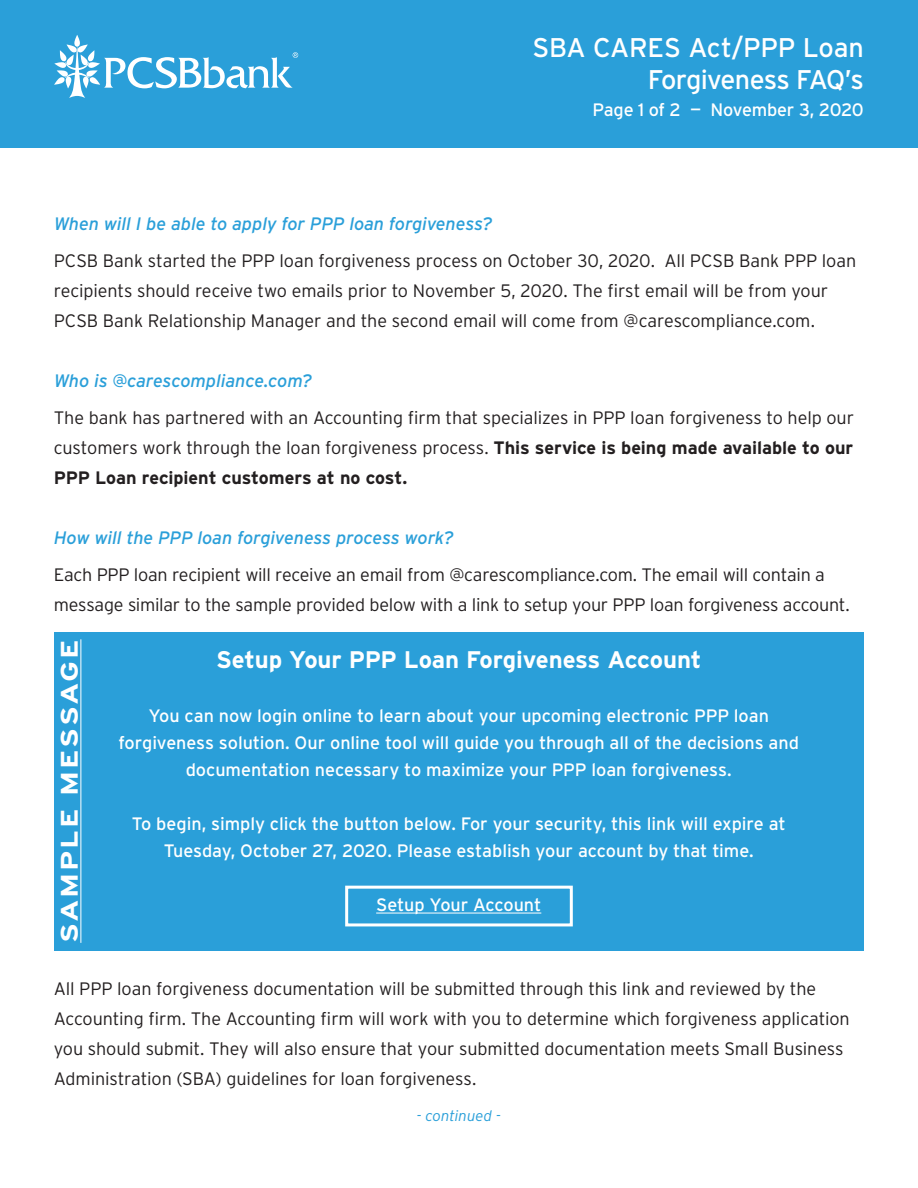
<style>
.page{position:relative;width:918px;height:1188px;background:#fff}
.page>*{position:absolute;margin:0;border:0;box-sizing:border-box;transform-origin:0 0}
.t1{font:27px "Interstate";letter-spacing:-.025em;color:#fff}
.t2{font:700 24px "Interstate";letter-spacing:-.005em;color:#fff}
.t3{font:700 24px "Interstate";letter-spacing:.055em;color:#fff;scale:1.25 1}
.t4{font:300 18px/30px "Interstate";letter-spacing:-.01em;color:#231f20}
.t5{font:18px/27px "Interstate";letter-spacing:-.005em;color:#fff;text-align:center}
.t6{font:italic 18px "Interstate";letter-spacing:-.01em;color:#2a9fd9}
.t7{font:italic 300 15px "Interstate";color:#2a9fd9}
.s1{font-weight:700}
</style>
<div class="page">
<div style="left:0;top:0;width:918px;height:148px;background:#2a9fd9"></div>
<div style="left:54px;top:632px;width:810px;height:318px;background:#2a9fd9"></div>
<svg style="left:54px;top:35px;width:244px;height:63px"></svg>
<hr style="left:376px;top:913px;width:165px;height:1px;background:#fff">
<div style="left:345px;top:886px;width:228px;height:40px;border:3px solid #fff"></div>
<hr style="left:81px;top:639px;width:1px;height:304px;background:#fff">
<p class="t1" style="left:533px;top:31px;width:333px">SBA CARES Act/PPP Loan</p>
<p class="t1" style="left:648px;top:63px;width:218px">Forgiveness FAQ’s</p>
<p class="t5" style="left:593px;top:96px;width:273px">Page 1 of 2 — November 3, 2020</p>
<p class="t6" style="left:54px;top:213px;width:440px">When will I be able to apply for PPP loan forgiveness?</p>
<p class="t4" style="left:54px;top:246px;width:804px">PCSB Bank started the PPP loan forgiveness process on October 30, 2020. All PCSB Bank PPP loan recipients should receive two emails prior to November 5, 2020. The first email will be from your<br>PCSB Bank Relationship Manager and the second email will come from @carescompliance.com.</p>
<p class="t6" style="left:54px;top:370px;width:260px">Who is @carescompliance.com?</p>
<p class="t4" style="left:54px;top:402px;width:802px;text-align:justify">The bank has partnered with an Accounting firm that specializes in PPP loan forgiveness to help our customers work through the loan forgiveness process. <span class="s1">This service is being made available to our PPP Loan recipient customers at no cost.</span></p>
<p class="t6" style="left:54px;top:527px;width:401px">How will the PPP loan forgiveness process work?</p>
<p class="t4" style="left:54px;top:559px;width:797px">Each PPP loan recipient will receive an email from @carescompliance.com. The email will contain a message similar to the sample provided below with a link to setup your PPP loan forgiveness account.</p>
<p class="t2" style="left:216px;top:645px;width:487px">Setup Your PPP Loan Forgiveness Account</p>
<p class="t5" style="left:118px;top:702px;width:682px">You can now login online to learn about your upcoming electronic PPP loan forgiveness solution. Our online tool will guide you through all of the decisions and documentation necessary to maximize your PPP loan forgiveness.</p>
<p class="t5" style="left:132px;top:810px;width:655px">To begin, simply click the button below. For your security, this link will expire at<br>Tuesday, October 27, 2020. Please establish your account by that time.</p>
<p class="t5" style="left:376px;top:891px;width:167px">Setup Your Account</p>
<p class="t3" style="left:55px;top:943px;width:244px;rotate:-90deg">SAMPLE MESSAGE</p>
<p class="t4" style="left:54px;top:973px;width:798px">All PPP loan forgiveness documentation will be submitted through this link and reviewed by the Accounting firm. The Accounting firm will work with you to determine which forgiveness application you should submit. They will also ensure that your submitted documentation meets Small Business Administration (SBA) guidelines for loan forgiveness.</p>
<p class="t7" style="left:417px;top:1107px;width:86px">- continued -</p>
</div>
